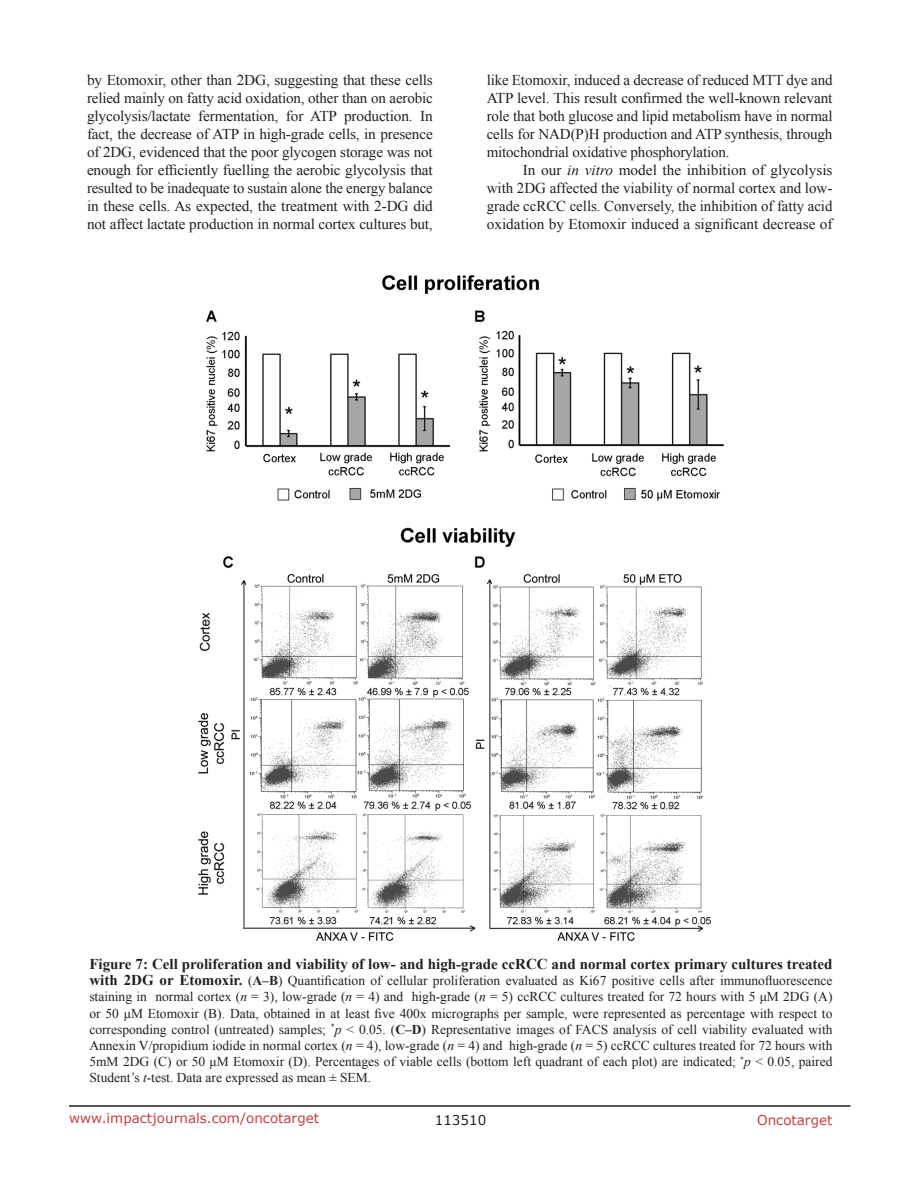
<style>
.page{position:relative;width:918px;height:1188px;background:#fff}
.page>*{position:absolute;margin:0;border:0;box-sizing:border-box;transform-origin:0 0}
.BodyText{font:15px/18px "Times New Roman";letter-spacing:-.01em;color:#231f20;text-align:justify}
.Figuretrx{font:700 15px "Times New Roman";color:#231f20}
.Figuretrx-2{font:13.5px/16.2px "Times New Roman";color:#231f20;text-align:justify}
.t1{font:13.5px "Verdana";color:#c24141}
.t2{font:13.5px "Verdana";color:#231f20}
.s1{font-style:italic}
.s2{font-weight:700;font-size:15px}
.s3{font-weight:700}
</style>
<div class="page">
<hr style="left:69px;top:1105px;width:781px;height:2px;background:#231f20">
<img style="left:198px;top:276px;width:526px;height:664px">
<p class="BodyText" style="left:87px;top:71px;width:347px">by Etomoxir, other than 2DG, suggesting that these cells relied mainly on fatty acid oxidation, other than on aerobic glycolysis/lactate fermentation, for ATP production. In fact, the decrease of ATP in high-grade cells, in presence of 2DG, evidenced that the poor glycogen storage was not enough for efficiently fuelling the aerobic glycolysis that resulted to be inadequate to sustain alone the energy balance in these cells. As expected, the treatment with 2-DG did not affect lactate production in normal cortex cultures but,</p>
<p class="BodyText" style="left:487px;top:71px;width:347px">like Etomoxir, induced a decrease of reduced MTT dye and ATP level. This result confirmed the well-known relevant role that both glucose and lipid metabolism have in normal cells for NAD(P)H production and ATP synthesis, through mitochondrial oxidative phosphorylation.</p>
<p class="BodyText" style="left:487px;top:161px;width:347px;text-indent:36px">In our <span class="s1">in vitro</span> model the inhibition of glycolysis with 2DG affected the viability of normal cortex and low&shy;grade ccRCC cells. Conversely, the inhibition of fatty acid oxidation by Etomoxir induced a significant decrease of</p>
<p class="Figuretrx" style="left:89px;top:954px;width:745px">Figure 7: Cell proliferation and viability of low- and high-grade ccRCC and normal cortex primary cultures treated</p>
<p class="Figuretrx-2" style="left:89px;top:972px;width:745px"><span class="s2">with 2DG or Etomoxir.</span> (<span class="s3">A–B</span>) Quantification of cellular proliferation evaluated as Ki67 positive cells after immunofluorescence staining in normal cortex (<span class="s1">n</span> = 3), low-grade (<span class="s1">n</span> = 4) and high-grade (<span class="s1">n</span> = 5) ccRCC cultures treated for 72 hours with 5 μM 2DG (A) or 50 μM Etomoxir (B). Data, obtained in at least five 400x micrographs per sample, were represented as percentage with respect to corresponding control (untreated) samples; <sup>*</sup><span class="s1">p</span> &lt; 0.05. (<span class="s3">C–D</span>) Representative images of FACS analysis of cell viability evaluated with Annexin V/propidium iodide in normal cortex (<span class="s1">n</span> = 4), low-grade (<span class="s1">n</span> = 4) and high-grade (<span class="s1">n</span> = 5) ccRCC cultures treated for 72 hours with 5mM 2DG (C) or 50 μM Etomoxir (D). Percentages of viable cells (bottom left quadrant of each plot) are indicated; <sup>*</sup><span class="s1">p</span> &lt; 0.05, paired Student’s <span class="s1">t</span>-test. Data are expressed as mean ± SEM.</p>
<p class="t1" style="left:69px;top:1109px;width:252px">www.impactjournals.com/oncotarget</p>
<p class="t2" style="left:435px;top:1111px;width:53px">113510</p>
<p class="t1" style="left:757px;top:1111px;width:77px">Oncotarget</p>
</div>
